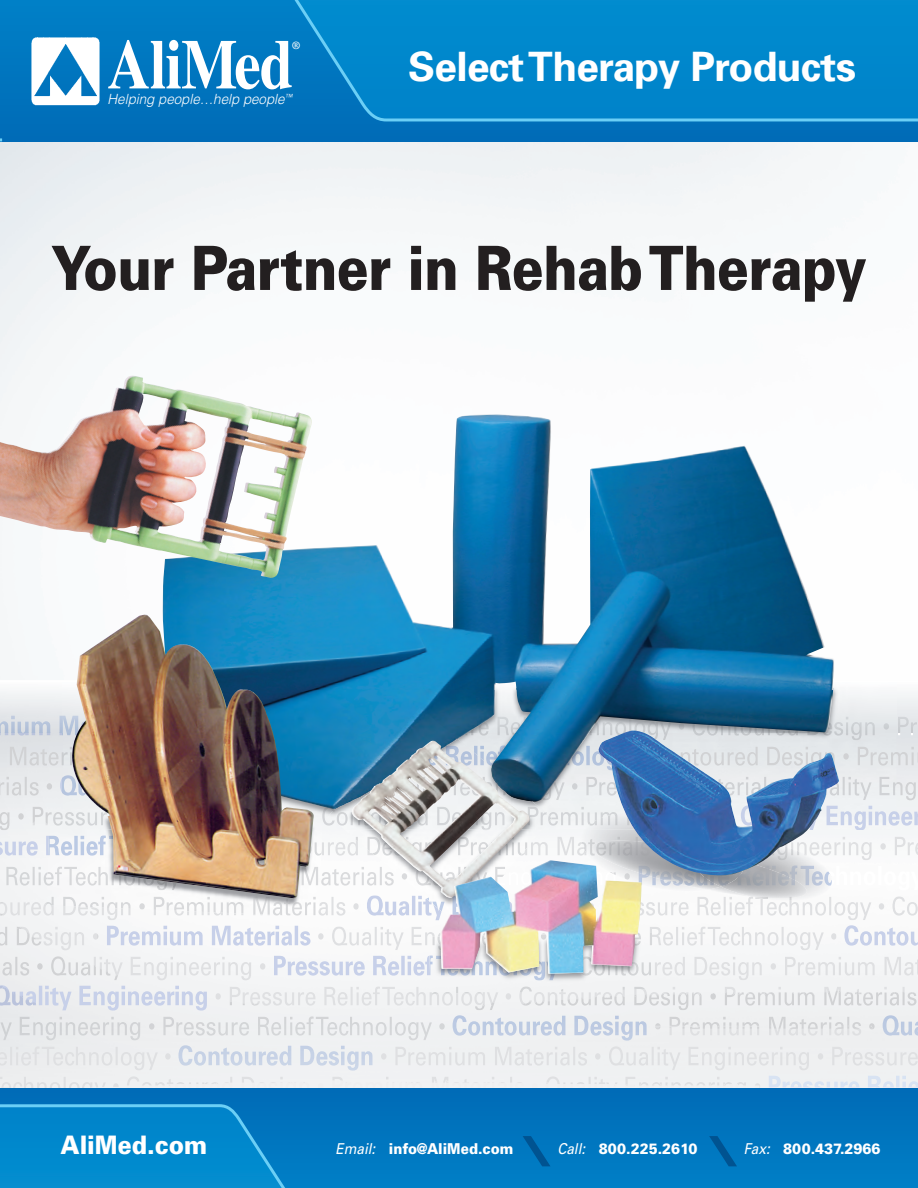
<style>
.page{position:relative;width:918px;height:1188px;background:#fff}
.page>*{position:absolute;margin:0;border:0;box-sizing:border-box;transform-origin:0 0}
.t1{font:700 70.2px "Times";letter-spacing:-.015em;color:#fff;scale:.85 1}
.t2{font:900 61.05px "Univers";letter-spacing:-.01em;color:#231f20;scale:.85 1}
.t3{font:900 42px "Univers";color:#005391;scale:1.35 1}
.t4{font:700 40.5px "Univers";letter-spacing:-.015em;color:#fff}
.t5{font:900 25.5px "Univers";color:#fff;scale:.9 1}
.t6{font:900 15px "Univers";color:#fff;scale:.9 1}
.t7{font:italic 300 14.1px "Helvetica";color:#fff;scale:.95 1}
.t8{font:700 10.8px "Times";color:#fff}
.t9{font:italic 300 8.4px "Helvetica";color:#fff;scale:.95 1}
.s1{font-weight:400;font-style:italic}
</style>
<div class="page">
<img style="left:0;top:141px;width:918px;height:874px">
<img style="left:0;top:732px;width:63px;height:4px">
<img style="left:9px;top:747px;width:54px;height:19px">
<img style="left:0;top:777px;width:52px;height:19px">
<img style="left:60px;top:776px;width:3px;height:18px">
<img style="left:0;top:807px;width:51px;height:23px">
<img style="left:897px;top:811px;width:21px;height:15px">
<img style="left:0;top:835px;width:46px;height:21px">
<img style="left:323px;top:839px;width:21px;height:17px">
<img style="left:6px;top:866px;width:40px;height:20px">
<img style="left:0;top:896px;width:117px;height:24px">
<img style="left:642px;top:896px;width:135px;height:20px">
<img style="left:0;top:927px;width:98px;height:23px">
<img style="left:107px;top:926px;width:185px;height:20px">
<img style="left:318px;top:926px;width:122px;height:24px">
<img style="left:844px;top:925px;width:74px;height:21px">
<img style="left:2px;top:956px;width:107px;height:20px">
<img style="left:274px;top:955px;width:155px;height:21px">
<img style="left:654px;top:956px;width:92px;height:23px">
<img style="left:0;top:985px;width:193px;height:26px">
<img style="left:215px;top:986px;width:189px;height:20px">
<img style="left:0;top:680px;width:918px;height:52px">
<img style="left:0;top:1015px;width:918px;height:74px">
<img style="left:0;top:1016px;width:127px;height:24px">
<img style="left:453px;top:1015px;width:186px;height:26px">
<img style="left:655px;top:1017px;width:189px;height:19px">
<img style="left:883px;top:1015px;width:35px;height:21px">
<img style="left:0;top:1046px;width:126px;height:20px">
<img style="left:178px;top:1045px;width:187px;height:26px">
<img style="left:381px;top:1047px;width:189px;height:19px">
<img style="left:63px;top:682px;width:834px;height:147px">
<img style="left:839px;top:805px;width:58px;height:24px">
<img style="left:314px;top:690px;width:519px;height:119px">
<img style="left:163px;top:414px;width:671px;height:276px">
<img style="left:46px;top:811px;width:277px;height:106px">
<img style="left:49px;top:811px;width:17px;height:19px">
<img style="left:48px;top:835px;width:18px;height:21px">
<img style="left:314px;top:836px;width:8px;height:20px">
<img style="left:47px;top:866px;width:19px;height:20px">
<img style="left:46px;top:896px;width:71px;height:20px">
<img style="left:314px;top:811px;width:9px;height:18px">
<img style="left:63px;top:811px;width:3px;height:18px">
<img style="left:66px;top:613px;width:248px;height:284px">
<img style="left:344px;top:829px;width:198px;height:98px">
<img style="left:426px;top:898px;width:14px;height:18px">
<img style="left:328px;top:739px;width:224px;height:90px">
<img style="left:530px;top:767px;width:2px;height:34px">
<img style="left:334px;top:707px;width:124px;height:102px">
<img style="left:352px;top:741px;width:178px;height:157px">
<img style="left:706px;top:891px;width:15px;height:6px">
<img style="left:729px;top:876px;width:103px;height:25px">
<img style="left:807px;top:876px;width:16px;height:10px">
<img style="left:752px;top:899px;width:25px;height:2px">
<img style="left:721px;top:876px;width:86px;height:23px">
<img style="left:745px;top:876px;width:51px;height:10px">
<img style="left:750px;top:896px;width:27px;height:2px">
<img style="left:582px;top:829px;width:147px;height:62px">
<img style="left:585px;top:812px;width:13px;height:17px">
<img style="left:592px;top:841px;width:129px;height:49px">
<img style="left:642px;top:876px;width:50px;height:10px">
<img style="left:692px;top:876px;width:53px;height:11px">
<img style="left:698px;top:876px;width:46px;height:10px">
<img style="left:598px;top:730px;width:241px;height:146px">
<img style="left:0;top:372px;width:312px;height:206px">
<img style="left:429px;top:932px;width:225px;height:62px">
<img style="left:432px;top:932px;width:8px;height:18px">
<img style="left:430px;top:955px;width:28px;height:21px">
<img style="left:566px;top:956px;width:86px;height:20px">
<img style="left:440px;top:860px;width:202px;height:114px">
<div style="left:0;top:1089px;width:918px;height:99px;background:#0074be"></div>
<div style="left:0;top:0;width:918px;height:141px;background:linear-gradient(to right,#0075be,#0069b5)"></div>
<svg style="left:251px;top:0;width:667px;height:121px;background:#0286cb"></svg>
<img style="left:30px;top:37px;width:70px;height:70px">
<svg style="left:0;top:32px;width:11px;height:112px"></svg>
<svg style="left:0;top:1104px;width:297px;height:84px"></svg>
<p class="t1" style="left:108px;top:41px;width:220px">AliMed</p>
<p class="t9" style="left:285px;top:92px;width:9px">™</p>
<p class="t8" style="left:292px;top:41px;width:10px">®</p>
<p class="t7" style="left:108px;top:91px;width:188px">Helping people…help people</p>
<p class="t4" style="left:408px;top:51px;width:449px">Select Therapy Products</p>
<p class="t2" style="left:51px;top:246px;width:961px">Your Partner in Rehab Therapy</p>
<p class="t5" style="left:61px;top:1136px;width:164px">AliMed.com</p>
<p class="t3" style="left:529px;top:1136px;width:13px">\</p>
<p class="t3" style="left:715px;top:1136px;width:13px">\</p>
<p class="t6" style="left:335px;top:1143px;width:199px"><span class="s1">Email:</span> info@AliMed.com</p>
<p class="t6" style="left:557px;top:1143px;width:157px"><span class="s1">Call:</span> 800.225.2610</p>
<p class="t6" style="left:744px;top:1143px;width:154px"><span class="s1">Fax:</span> 800.437.2966</p>
</div>
